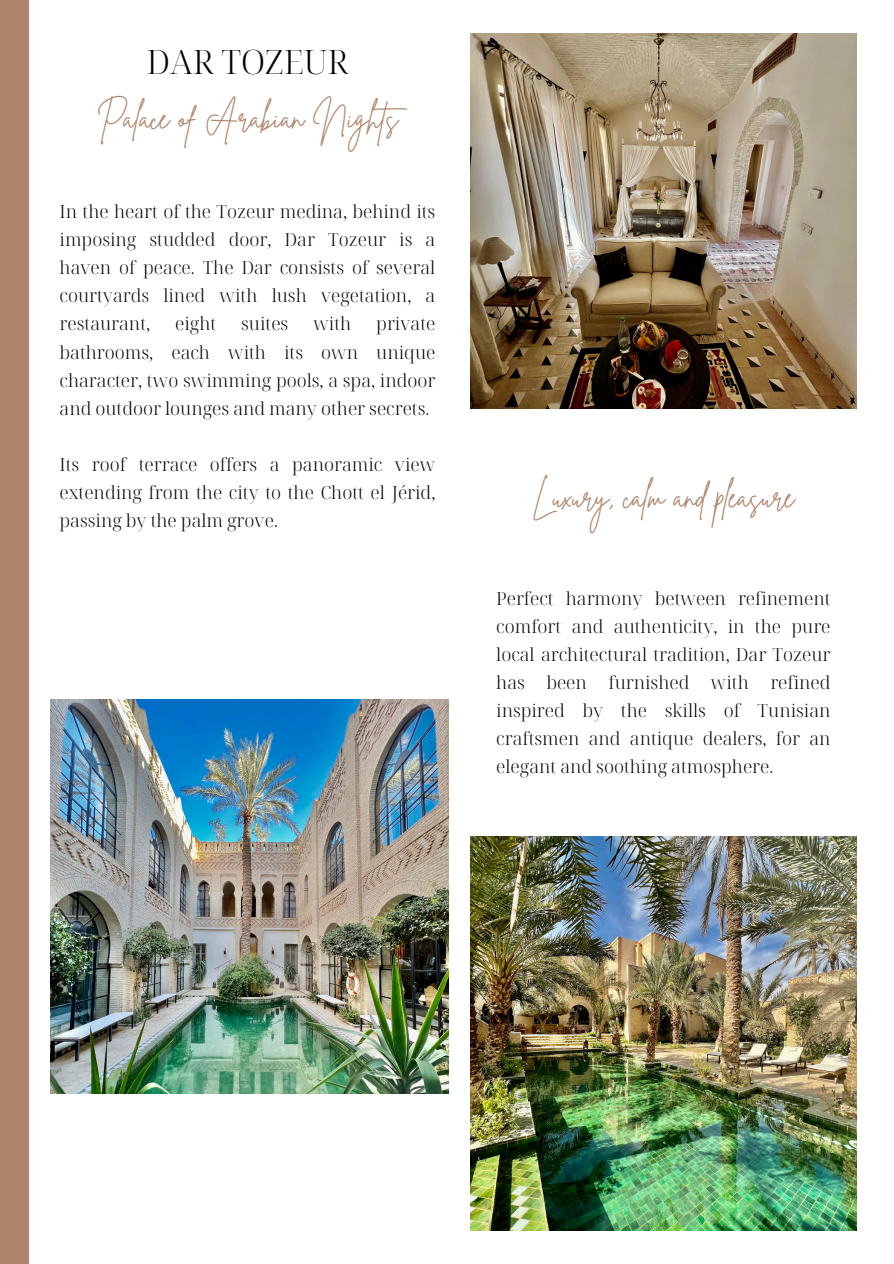
<style>
.page{position:relative;width:894px;height:1264px;background:#fff}
.page>*{position:absolute;margin:0;border:0;box-sizing:border-box;transform-origin:0 0}
.t1{font:300 33.6px "Noto Serif Display";color:#000}
.t2{font:30.6px "Brittany Signature";color:#af866c}
.t3{font:300 18px/28.2px "Noto Serif Display";color:#000;text-align:justify}
</style>
<div class="page">
<div style="left:0;top:0;width:28px;height:1263px;background:#af866c"></div>
<img style="left:470px;top:34px;width:386px;height:374px">
<img style="left:470px;top:837px;width:386px;height:393px">
<img style="left:50px;top:699px;width:398px;height:394px">
<h1 class="t1" style="left:146px;top:38px;width:204px">DAR TOZEUR</h1>
<h3 class="t2" style="left:97px;top:98px;width:320px">Palace of Arabian Nights</h3>
<p class="t3" style="left:60px;top:197px;width:377px">In the heart of the Tozeur medina, behind its imposing studded door, Dar Tozeur is a haven of peace. The Dar consists of several courtyards lined with lush vegetation, a restaurant,</p>
<p class="t3" style="left:175px;top:309px;width:43px">eight</p>
<p class="t3" style="left:241px;top:309px;width:49px">suites</p>
<p class="t3" style="left:313px;top:309px;width:39px">with</p>
<p class="t3" style="left:60px;top:309px;width:377px;text-indent:316px">private bathrooms, each with its own unique character, two swimming pools, a spa, indoor and outdoor lounges and many other secrets.</p>
<p class="t3" style="left:60px;top:450px;width:377px">Its roof terrace offers a panoramic view extending from the city to the Chott el Jérid, passing by the palm grove.</p>
<p class="t2" style="left:532px;top:476px;width:264px">Luxury, calm and pleasure</p>
<h2 class="t3" style="left:496px;top:583px;width:336px">Perfect harmony between refinement comfort and authenticity, in the pure local architectural tradition, Dar Tozeur has been furnished with refined inspired by the skills of Tunisian craftsmen and antique dealers, for an elegant and soothing atmosphere.</h2>
</div>
